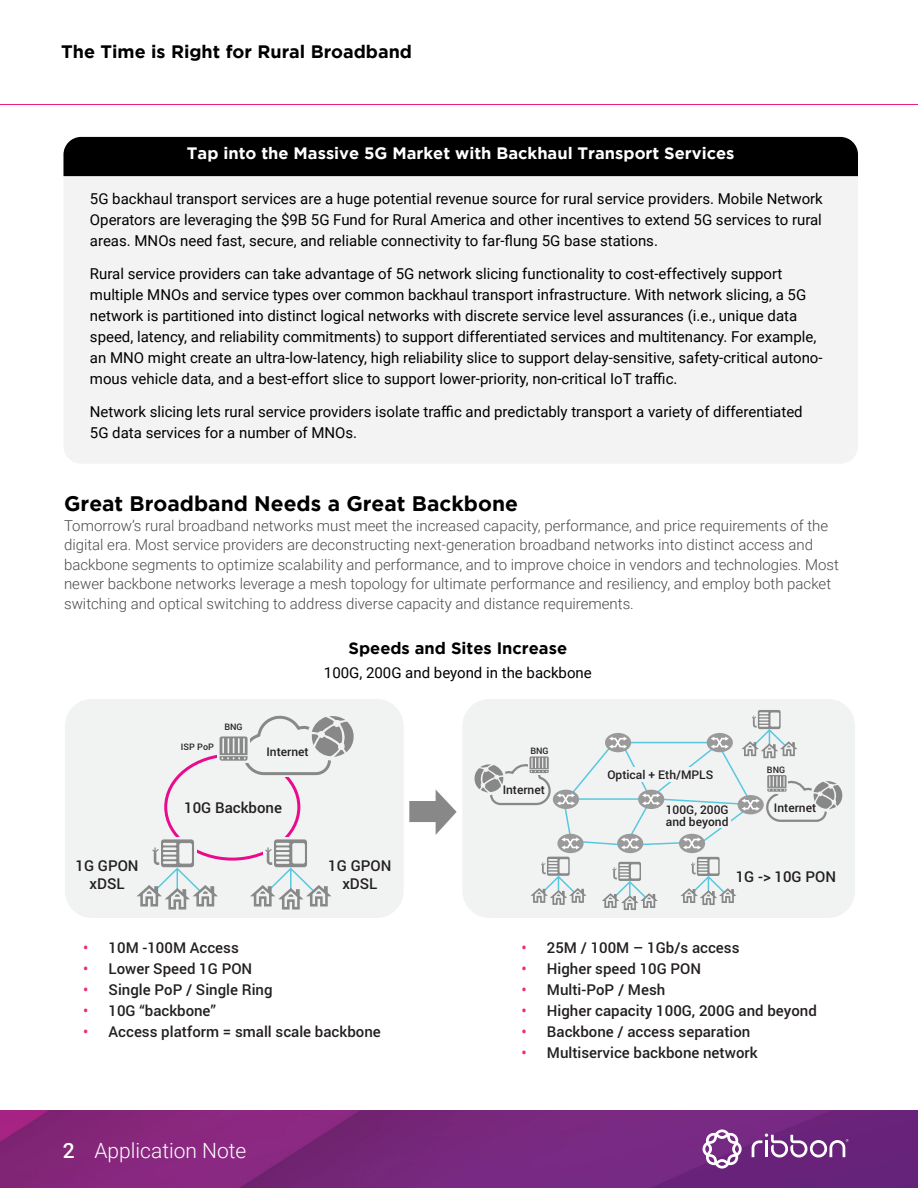
<style>
.page{position:relative;width:918px;height:1188px;background:#fff}
.page>*{position:absolute;margin:0;border:0;box-sizing:border-box;transform-origin:0 0}
.t1{font:700 21px "Gotham";color:#000}
.t2{font:300 21px "Roboto";color:#fff}
.t3{font:700 18px "Gotham";color:#000}
.t4{font:700 16.5px "Gotham";color:#fff}
.t5{font:700 16.5px "Gotham";color:#000}
.t6{font:15px/21px "Roboto";color:#000}
.t7{font:300 15px/19.5px "Roboto";color:#4a4a4d}
.t8{font:500 15px/18px "Roboto";color:#231f20;text-align:center}
.t9{font:500 12px/12px "Roboto";color:#231f20}
.t10{font:500 9px "Roboto";color:#231f20}
.s1{color:#ee2c7b}
.s2{font-weight:500}
</style>
<div class="page">
<div style="left:63px;top:137px;width:795px;height:327px;background:#f3f3f4;border-radius:18px"></div>
<div style="left:63px;top:137px;width:795px;height:39px;background:#000"></div>
<hr style="left:0;top:104px;width:918px;height:1px;background:#ed1e7f">
<img style="left:0;top:1110px;width:918px;height:78px">
<svg style="left:703px;top:1129px;width:39px;height:40px"></svg>
<svg style="left:752px;top:1134px;width:97px;height:24px"></svg>
<div style="left:462px;top:699px;width:393px;height:219px;background:#f1f2f2;border-radius:27px"></div>
<div style="left:65px;top:699px;width:339px;height:219px;background:#f1f2f2;border-radius:27px"></div>
<div style="left:164px;top:753px;width:136px;height:108px;border:3px solid #ea0b8c;border-radius:50%"></div>
<svg style="left:217px;top:737px;width:3px;height:23px"></svg>
<div style="left:164px;top:837px;width:32px;height:28px;background:#f1f2f2"></div>
<div style="left:264px;top:837px;width:40px;height:28px;background:#f1f2f2"></div>
<svg style="left:220px;top:716px;width:134px;height:61px"></svg>
<svg style="left:409px;top:789px;width:48px;height:46px"></svg>
<svg style="left:137px;top:839px;width:81px;height:71px"></svg>
<svg style="left:250px;top:839px;width:82px;height:71px"></svg>
<div style="left:553px;top:790px;width:26px;height:19px;background:#9a9a9a;border-radius:50%"></div>
<div style="left:679px;top:834px;width:26px;height:19px;background:#9a9a9a;border-radius:50%"></div>
<div style="left:617px;top:834px;width:26px;height:19px;background:#9a9a9a;border-radius:50%"></div>
<div style="left:557px;top:834px;width:27px;height:19px;background:#9a9a9a;border-radius:50%"></div>
<svg style="left:530px;top:857px;width:57px;height:48px"></svg>
<svg style="left:602px;top:862px;width:56px;height:48px"></svg>
<svg style="left:680px;top:857px;width:57px;height:48px"></svg>
<svg style="left:557px;top:710px;width:285px;height:139px"></svg>
<svg style="left:475px;top:756px;width:75px;height:50px"></svg>
<div style="left:714px;top:813px;width:17px;height:15px;background:#f1f2f2"></div>
<p class="t3" style="left:61px;top:42px;width:352px">The Time is Right for Rural Broadband</p>
<p class="t4" style="left:187px;top:144px;width:549px">Tap into the Massive 5G Market with Backhaul Transport Services</p>
<p class="t6" style="left:90px;top:187px;width:734px;text-align:justify">5G backhaul transport services are a huge potential revenue source for rural service providers. Mobile Network Operators are leveraging the $9B 5G Fund for Rural America and other incentives to extend 5G services to rural areas. MNOs need fast, secure, and reliable connectivity to far-flung 5G base stations.</p>
<p class="t6" style="left:90px;top:262px;width:734px">Rural service providers can take advantage of 5G network slicing functionality to cost-effectively support multiple MNOs and service types over common backhaul transport infrastructure. With network slicing, a 5G network is partitioned into distinct logical networks with discrete service level assurances (i.e., unique data speed, latency, and reliability commitments) to support differentiated services and multitenancy. For example, an MNO might create an ultra-low-latency, high reliability slice to support delay-sensitive, safety-critical autono&shy;mous vehicle data, and a best-effort slice to support lower-priority, non-critical IoT traffic.</p>
<p class="t6" style="left:90px;top:400px;width:714px">Network slicing lets rural service providers isolate traffic and predictably transport a variety of differentiated<br>5G data services for a number of MNOs.</p>
<h1 class="t1" style="left:64px;top:492px;width:455px">Great Broadband Needs a Great Backbone</h1>
<p class="t7" style="left:64px;top:515px;width:776px">Tomorrow’s rural broadband networks must meet the increased capacity, performance, and price requirements of the digital era. Most service providers are deconstructing next-generation broadband networks into distinct access and backbone segments to optimize scalability and performance, and to improve choice in vendors and technologies. Most newer backbone networks leverage a mesh topology for ultimate performance and resiliency, and employ both packet switching and optical switching to address diverse capacity and distance requirements.</p>
<p class="t5" style="left:349px;top:638px;width:220px">Speeds and Sites Increase</p>
<p class="t6" style="left:324px;top:662px;width:269px">100G, 200G and beyond in the backbone</p>
<p class="t10" style="left:224px;top:721px;width:20px">BNG</p>
<p class="t10" style="left:181px;top:740px;width:35px">ISP PoP</p>
<p class="t9" style="left:266px;top:746px;width:44px">Internet</p>
<p class="t10" style="left:530px;top:744px;width:20px">BNG</p>
<p class="t8" style="left:184px;top:798px;width:99px">10G Backbone</p>
<p class="t9" style="left:503px;top:784px;width:44px">Internet</p>
<p class="t9" style="left:607px;top:768px;width:108px">Optical + Eth/MPLS</p>
<p class="t9" style="left:666px;top:803px;width:64px">100G, 200G and beyond</p>
<p class="t10" style="left:767px;top:763px;width:20px">BNG</p>
<p class="t9" style="left:774px;top:801px;width:44px">Internet</p>
<p class="t8" style="left:76px;top:856px;width:65px">1G GPON xDSL</p>
<p class="t8" style="left:328px;top:856px;width:65px">1G GPON xDSL</p>
<p class="t8" style="left:736px;top:867px;width:102px">1G -&gt; 10G PON</p>
<p class="t8" style="left:83px;top:938px;width:157px"><span class="s1">•</span> 10M -100M Access</p>
<p class="t8" style="left:83px;top:959px;width:171px"><span class="s1">•</span> Lower Speed 1G PON</p>
<p class="t8" style="left:83px;top:980px;width:191px"><span class="s1">•</span> Single PoP / Single Ring</p>
<p class="t8" style="left:83px;top:1001px;width:134px"><span class="s1">•</span> 10G “backbone”</p>
<p class="t8" style="left:83px;top:1022px;width:299px"><span class="s1">•</span> Access platform = small scale backbone</p>
<h1 class="t2" style="left:63px;top:1136px;width:185px"><span class="s2">2</span> Application Note</h1>
<p class="t8" style="left:521px;top:938px;width:220px"><span class="s1">•</span> 25M / 100M – 1Gb/s access</p>
<p class="t8" style="left:521px;top:959px;width:181px"><span class="s1">•</span> Higher speed 10G PON</p>
<p class="t8" style="left:521px;top:980px;width:145px"><span class="s1">•</span> Multi-PoP / Mesh</p>
<p class="t8" style="left:521px;top:1001px;width:297px"><span class="s1">•</span> Higher capacity 100G, 200G and beyond</p>
<p class="t8" style="left:521px;top:1022px;width:231px"><span class="s1">•</span> Backbone / access separation</p>
<p class="t8" style="left:521px;top:1043px;width:238px"><span class="s1">•</span> Multiservice backbone network</p>
</div>
